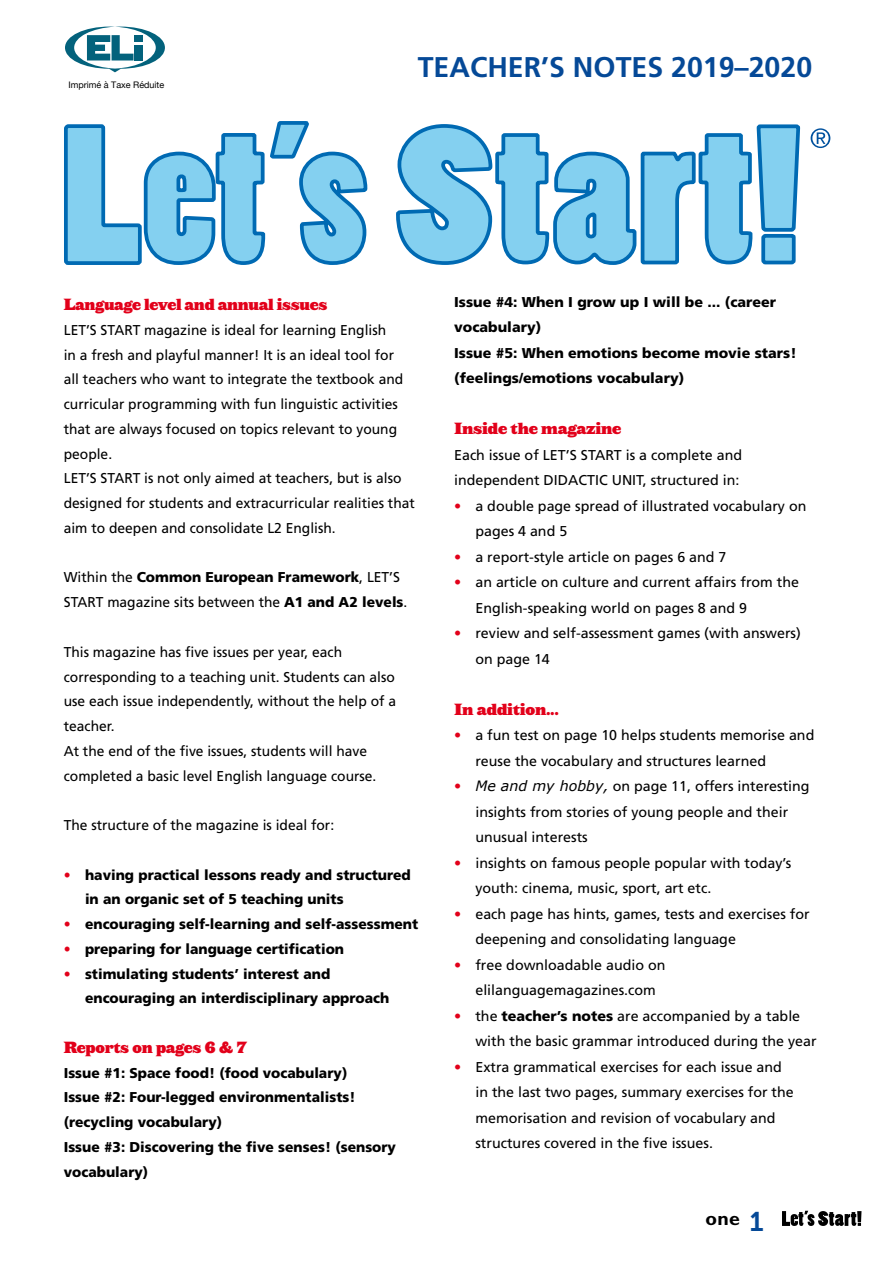
<style>
.page{position:relative;width:893px;height:1263px;background:#fff}
.page>*{position:absolute;margin:0;border:0;box-sizing:border-box;transform-origin:0 0}
.t1{font:700 28.5px "Frutiger";color:#054997}
.t2{font:27px "Museo 700";color:#054997}
.t3{font:700 19.5px "Gill Sans";color:#000}
.t4{font:15px "Saracen HTF Black";letter-spacing:-.02em;color:#e2001a}
.t5{font:14.25px/24.8px "Frutiger";color:#000}
.t6{font:900 14.25px/24.8px "Frutiger";color:#000}
.t7{font:9px "Helvetica Neue";color:#000}
.s1{font-weight:900}
.s2{color:#e2001a}
.s3{font-weight:900;color:#e2001a}
.s4{font-family:"Verdana";font-style:italic}
</style>
<div class="page">
<svg style="left:65px;top:27px;width:100px;height:45px"></svg>
<svg style="left:811px;top:128px;width:19px;height:20px"></svg>
<svg style="left:396px;top:124px;width:405px;height:141px"></svg>
<svg style="left:64px;top:121px;width:304px;height:144px"></svg>
<svg style="left:782px;top:1211px;width:79px;height:15px"></svg>
<p class="t7" style="left:69px;top:78px;width:97px">Imprimé à Taxe Réduite</p>
<h1 class="t1" style="left:418px;top:50px;width:396px">TEACHER’S NOTES 2019–2020</h1>
<p class="t4" style="left:64px;top:294px;width:265px">Language level and annual issues</p>
<p class="t5" style="left:64px;top:317px;width:353px">LET’S START magazine is ideal for learning English<br>in a fresh and playful manner! It is an ideal tool for<br>all teachers who want to integrate the textbook and curricular programming with fun linguistic activities that are always focused on topics relevant to young people.<br>LET’S START is not only aimed at teachers, but is also designed for students and extracurricular realities that aim to deepen and consolidate L2 English.</p>
<p class="t5" style="left:64px;top:565px;width:345px">Within the <span class="s1">Common European Framework</span>, LET’S<br>START magazine sits between the <span class="s1">A1 and A2 levels</span>.</p>
<p class="t5" style="left:64px;top:639px;width:334px">This magazine has five issues per year, each corresponding to a teaching unit. Students can also use each issue independently, without the help of a teacher.<br>At the end of the five issues, students will have completed a basic level English language course.</p>
<p class="t5" style="left:64px;top:812px;width:272px">The structure of the magazine is ideal for:</p>
<p class="t6" style="left:85px;top:862px;width:327px;text-indent:-21px"><span class="s2">•</span> having practical lessons ready and structured in an organic set of 5 teaching units</p>
<p class="t6" style="left:64px;top:911px;width:356px"><span class="s2">•</span> encouraging self-learning and self-assessment</p>
<p class="t6" style="left:64px;top:936px;width:282px"><span class="s2">•</span> preparing for language certification</p>
<p class="t6" style="left:85px;top:961px;width:306px;text-indent:-21px"><span class="s2">•</span> stimulating students’ interest and encouraging an interdisciplinary approach</p>
<p class="t4" style="left:64px;top:1037px;width:184px">Reports on pages 6 &amp; 7</p>
<p class="t6" style="left:64px;top:1060px;width:334px">Issue #1: Space food! (food vocabulary)<br>Issue #2: Four-legged environmentalists! (recycling vocabulary)<br>Issue #3: Discovering the five senses! (sensory vocabulary)</p>
<p class="t6" style="left:454px;top:289px;width:344px;line-height:25.5px">Issue #4: When I grow up I will be ... (career vocabulary)<br>Issue #5: When emotions become movie stars! (feelings/emotions vocabulary)</p>
<p class="t4" style="left:454px;top:418px;width:169px">Inside the magazine</p>
<p class="t5" style="left:454px;top:442px;width:290px;line-height:25.5px">Each issue of LET’S START is a complete and independent DIDACTIC UNIT, structured in:</p>
<p class="t5" style="left:475px;top:493px;width:332px;line-height:25.5px;text-indent:-21px"><span class="s3">•</span> a double page spread of illustrated vocabulary on pages 4 and 5</p>
<p class="t5" style="left:454px;top:544px;width:274px"><span class="s3">•</span> a report-style article on pages 6 and 7</p>
<p class="t5" style="left:475px;top:570px;width:325px;line-height:25.5px;text-indent:-21px"><span class="s3">•</span> an article on culture and current affairs from the<br>English-speaking world on pages 8 and 9</p>
<p class="t5" style="left:475px;top:620px;width:327px;line-height:25.5px;text-indent:-21px"><span class="s3">•</span> review and self-assessment games (with answers) on page 14</p>
<p class="t4" style="left:454px;top:699px;width:106px">In addition...</p>
<p class="t5" style="left:475px;top:723px;width:340px;line-height:25.5px;text-indent:-21px"><span class="s3">•</span> a fun test on page 10 helps students memorise and reuse the vocabulary and structures learned</p>
<p class="t5" style="left:475px;top:774px;width:336px;line-height:25.5px;text-indent:-21px"><span class="s3">•</span> <span class="s4">Me and my hobby,</span> on page 11, offers interesting insights from stories of young people and their unusual interests</p>
<p class="t5" style="left:475px;top:850px;width:317px;line-height:25.5px;text-indent:-21px"><span class="s3">•</span> insights on famous people popular with today’s youth: cinema, music, sport, art etc.</p>
<p class="t5" style="left:475px;top:901px;width:336px;line-height:25.5px;text-indent:-21px"><span class="s3">•</span> each page has hints, games, tests and exercises for deepening and consolidating language</p>
<p class="t5" style="left:475px;top:952px;width:192px;line-height:25.5px;text-indent:-21px"><span class="s3">•</span> free downloadable audio on elilanguagemagazines.com</p>
<p class="t5" style="left:475px;top:1003px;width:343px;line-height:25.5px;text-indent:-21px"><span class="s3">•</span> the <span class="s1">teacher’s notes</span> are accompanied by a table with the basic grammar introduced during the year</p>
<p class="t5" style="left:475px;top:1054px;width:320px;line-height:25.5px;text-indent:-21px"><span class="s3">•</span> Extra grammatical exercises for each issue and in the last two pages, summary exercises for the memorisation and revision of vocabulary and structures covered in the five issues.</p>
<h3 class="t3" style="left:706px;top:1207px;width:36px">one</h3>
<h2 class="t2" style="left:749px;top:1207px;width:16px">1</h2>
</div>
